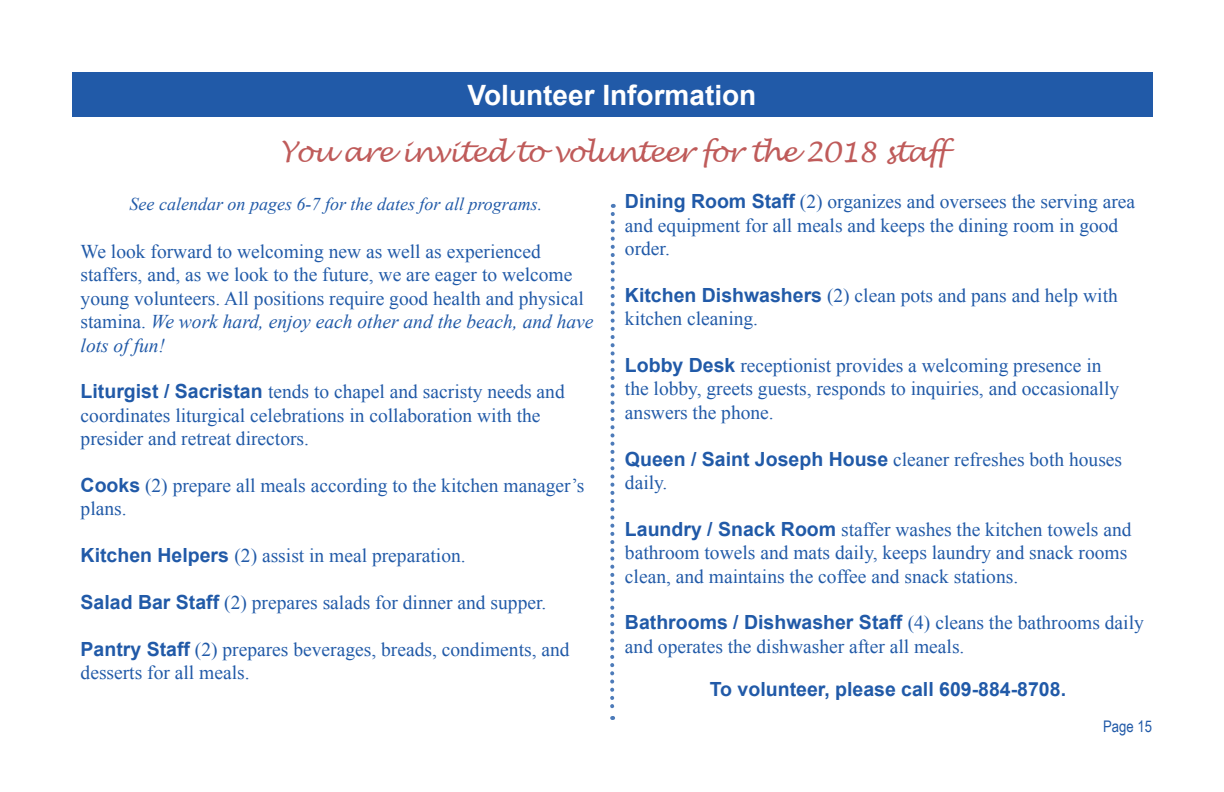
<style>
.page{position:relative;width:1224px;height:792px;background:#fff}
.page>*{position:absolute;margin:0;border:0;box-sizing:border-box;transform-origin:0 0}
.t1{font:italic 28px "Lucida Handwriting";letter-spacing:-.04em;color:#bf5b5a}
.t2{font:700 28px "Arial";color:#fff}
.t3{font:19.6px/23.4px "Times New Roman";color:#215aa8}
.t4{font:700 19.6px "Arial";color:#215aa8}
.t5{font:italic 18px "Times New Roman";color:#215aa8}
.t6{font:16px "Arial Narrow";color:#215aa8}
.s1{font-style:italic}
.s2{font-family:"Arial";font-weight:700}
</style>
<div class="page">
<div style="left:72px;top:72px;width:1081px;height:45px;background:#215aa8"></div>
<svg style="left:610px;top:204px;width:6px;height:516px"></svg>
<h1 class="t2" style="left:468px;top:76px;width:290px">Volunteer Information</h1>
<h1 class="t1" style="left:280px;top:135px;width:668px">You are invited to volunteer for the 2018 staff</h1>
<p class="t5" style="left:130px;top:192px;width:414px">See calendar on pages 6-7 for the dates for all programs.</p>
<p class="t3" style="left:81px;top:240px;width:515px">We look forward to welcoming new as well as experienced staffers, and, as we look to the future, we are eager to welcome young volunteers. All positions require good health and physical stamina. <span class="s1">We work hard, enjoy each other and the beach, and have lots of fun!</span></p>
<p class="t3" style="left:81px;top:380px;width:486px"><span class="s2">Liturgist / Sacristan</span> tends to chapel and sacristy needs and coordinates liturgical celebrations in collaboration with the presider and retreat directors.</p>
<p class="t3" style="left:81px;top:474px;width:505px"><span class="s2">Cooks</span> (2) prepare all meals according to the kitchen manager’s plans.</p>
<p class="t3" style="left:81px;top:544px;width:387px"><span class="s2">Kitchen Helpers</span> (2) assist in meal preparation.</p>
<p class="t3" style="left:81px;top:591px;width:467px"><span class="s2">Salad Bar Staff</span> (2) prepares salads for dinner and supper.</p>
<p class="t3" style="left:81px;top:637px;width:491px"><span class="s2">Pantry Staff</span> (2) prepares beverages, breads, condiments, and desserts for all meals.</p>
<p class="t3" style="left:625px;top:190px;width:512px"><span class="s2">Dining Room Staff</span> (2) organizes and oversees the serving area and equipment for all meals and keeps the dining room in good order.</p>
<p class="t3" style="left:625px;top:283px;width:494px"><span class="s2">Kitchen Dishwashers</span> (2) clean pots and pans and help with kitchen cleaning.</p>
<p class="t3" style="left:625px;top:353px;width:496px"><span class="s2">Lobby Desk</span> receptionist provides a welcoming presence in the lobby, greets guests, responds to inquiries, and occasionally answers the phone.</p>
<p class="t3" style="left:625px;top:447px;width:499px"><span class="s2">Queen / Saint Joseph House</span> cleaner refreshes both houses daily.</p>
<p class="t3" style="left:625px;top:517px;width:508px"><span class="s2">Laundry / Snack Room</span> staffer washes the kitchen towels and bathroom towels and mats daily, keeps laundry and snack rooms clean, and maintains the coffee and snack stations.</p>
<p class="t3" style="left:625px;top:611px;width:520px"><span class="s2">Bathrooms / Dishwasher Staff</span> (4) cleans the bathrooms daily and operates the dishwasher after all meals.</p>
<p class="t4" style="left:710px;top:676px;width:358px">To volunteer, please call 609-884-8708.</p>
<p class="t6" style="left:1103px;top:714px;width:50px">Page 15</p>
</div>
